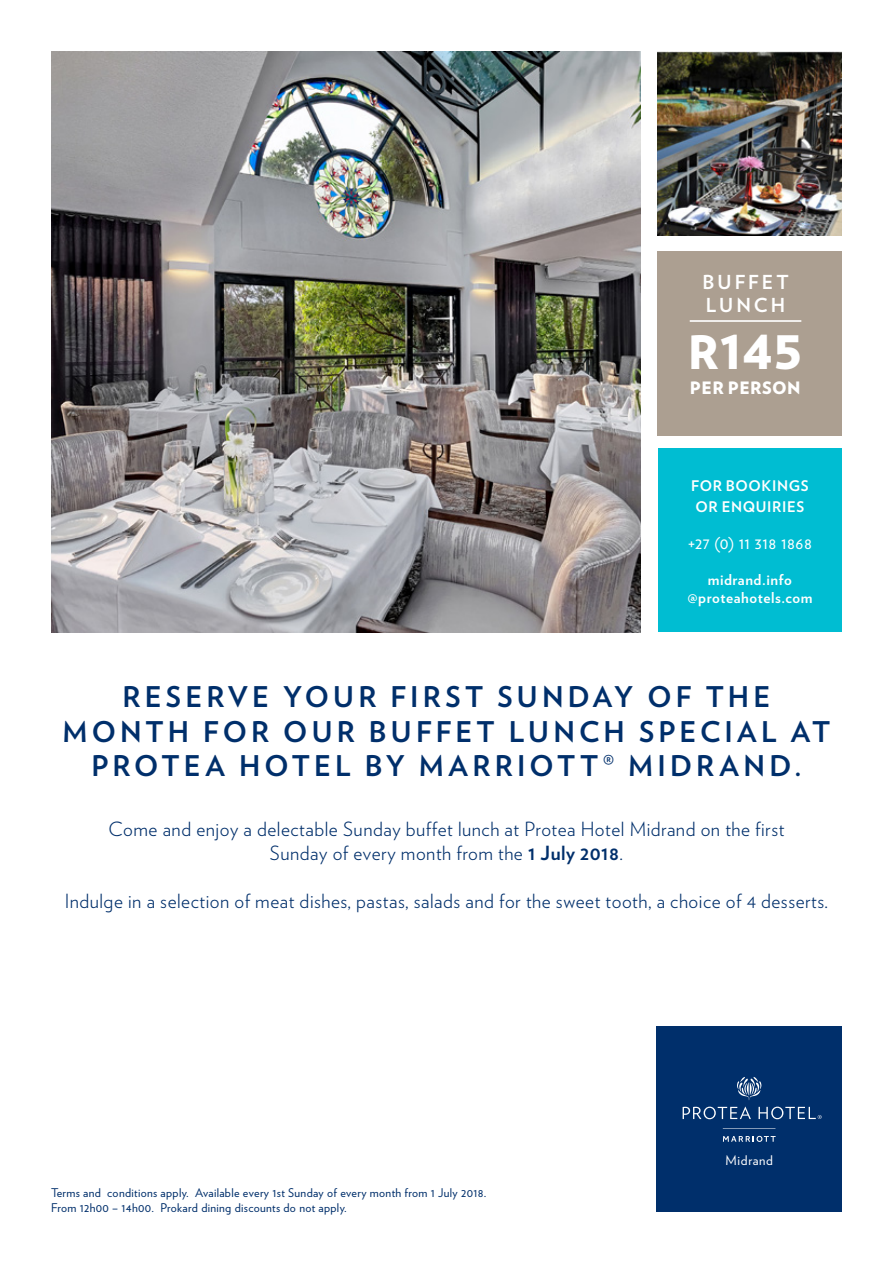
<style>
.page{position:relative;width:893px;height:1263px;background:#fff}
.page>*{position:absolute;margin:0;border:0;box-sizing:border-box;transform-origin:0 0}
.t1{font:900 46.05px "Verlag";color:#fff}
.t2{font:700 28.5px/34.2px "Verlag";letter-spacing:.145em;color:#002f6b;text-align:center}
.t3{font:300 19.5px/24px "Verlag";letter-spacing:.025em;color:#002f6b;text-align:center}
.t4{font:700 19.2px/23.1px "Verlag";letter-spacing:.155em;color:#fff}
.t5{font:900 17.1px "Verlag";letter-spacing:.025em;color:#fff}
.t6{font:16.5px "Verlag";letter-spacing:.035em;color:#fff}
.t7{font:700 15px/17.5px "Verlag";letter-spacing:.035em;color:#fff;text-align:center}
.t8{font:700 14.55px/21.9px "Verlag";letter-spacing:.04em;color:#fff}
.t9{font:13.35px "Verlag";letter-spacing:.05em;color:#fff}
.t10{font:12px "Verlag";letter-spacing:.025em;color:#002f6b}
.s1{font-weight:400}
.s2{font-weight:700}
</style>
<div class="page">
<div style="left:658px;top:449px;width:183px;height:183px;background:#00bdd2"></div>
<div style="left:657px;top:1027px;width:185px;height:185px;background:#002f6b"></div>
<svg style="left:723px;top:1136px;width:53px;height:6px"></svg>
<hr style="left:723px;top:1128px;width:52px;height:1px;background:#fff">
<svg style="left:737px;top:1077px;width:24px;height:23px"></svg>
<svg style="left:683px;top:1106px;width:68px;height:13px"></svg>
<svg style="left:759px;top:1106px;width:63px;height:13px"></svg>
<img style="left:51px;top:51px;width:589px;height:581px">
<img style="left:657px;top:51px;width:185px;height:184px">
<div style="left:657px;top:251px;width:185px;height:184px;background:#ac9f91"></div>
<hr style="left:690px;top:320px;width:111px;height:2px;background:#fff">
<p class="t4" style="left:702px;top:269px;width:88px">BUFFET<br>LUNCH</p>
<p class="t1" style="left:688px;top:314px;width:116px">R145</p>
<p class="t5" style="left:690px;top:374px;width:112px">PER PERSON</p>
<p class="t8" style="left:691px;top:474px;width:119px">FOR BOOKINGS<br>OR ENQUIRIES</p>
<p class="t6" style="left:688px;top:530px;width:126px">+27 (0) 11 318 1868</p>
<p class="t7" style="left:687px;top:570px;width:126px">midrand.info @proteahotels.com</p>
<p class="t2" style="left:123px;top:678px;width:649px">RESERVE YOUR FIRST SUNDAY OF THE</p>
<p class="t2" style="left:63px;top:713px;width:769px">MONTH FOR OUR BUFFET LUNCH SPECIAL AT<br>PROTEA HOTEL BY MARRIOTT<span class="s1">®</span> MIDRAND.</p>
<p class="t3" style="left:109px;top:815px;width:677px">Come and enjoy a delectable Sunday buffet lunch at Protea Hotel Midrand on the first<br>Sunday of every month from the <span class="s2">1 July 2018</span>.</p>
<p class="t3" style="left:65px;top:887px;width:764px">Indulge in a selection of meat dishes, pastas, salads and for the sweet tooth, a choice of 4 desserts.</p>
<p class="t10" style="left:51px;top:1184px;width:437px">Terms and conditions apply. Available every 1st Sunday of every month from 1 July 2018.</p>
<p class="t10" style="left:51px;top:1199px;width:297px">From 12h00 – 14h00. Prokard dining discounts do not apply.</p>
<p class="t9" style="left:726px;top:1150px;width:49px">Midrand</p>
</div>
